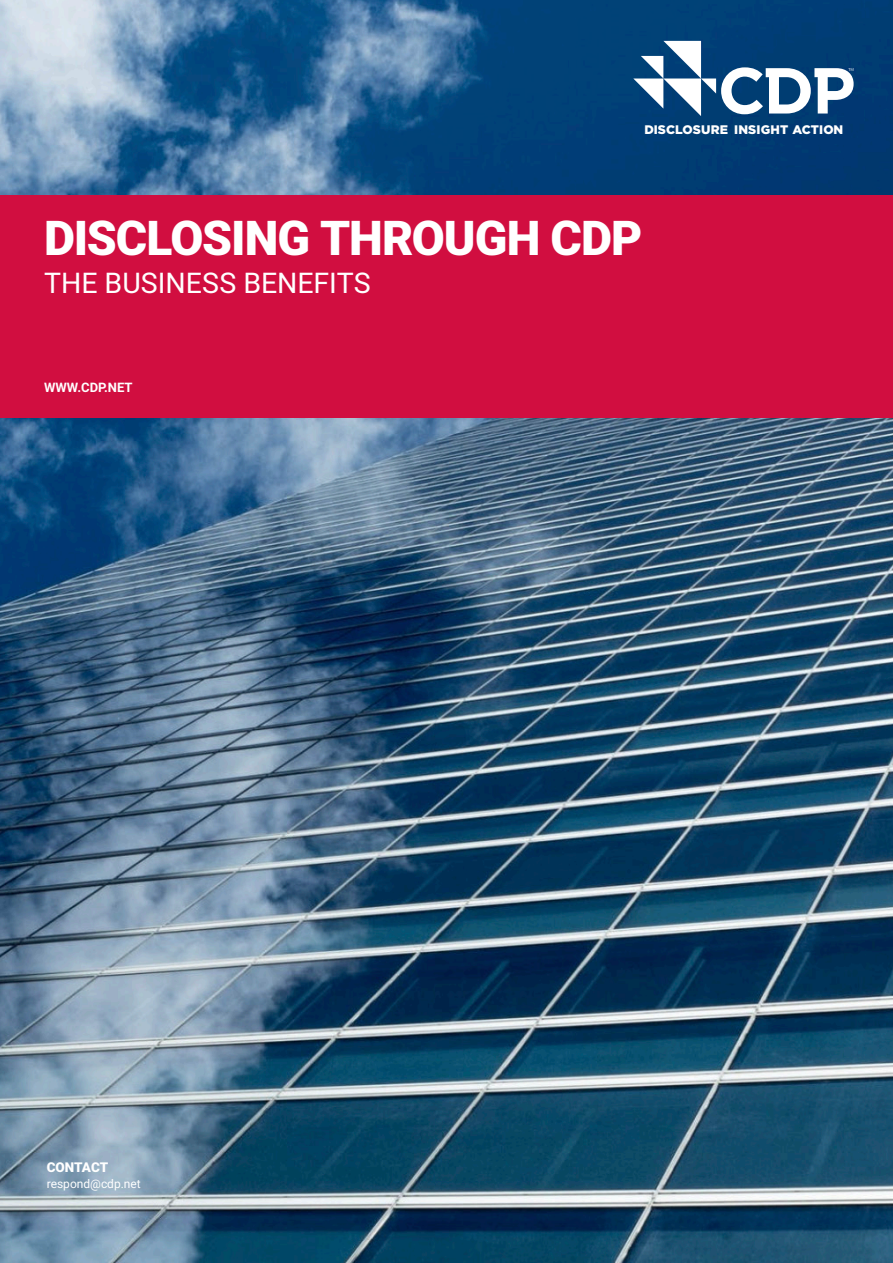
<style>
.page{position:relative;width:893px;height:1263px;background:#fff}
.page>*{position:absolute;margin:0;border:0;box-sizing:border-box;transform-origin:0 0}
.t1{font:900 48px "Roboto";letter-spacing:-.02em;color:#fff}
.t2{font:28.5px "Roboto";color:#fff}
.Paragraph_Style1{font:900 13.5px "Roboto";letter-spacing:-.01em;color:#fff}
.t3{font:700 13.05px "Roboto";color:#fff}
.t4{font:900 12.45px "Gotham";letter-spacing:.005em;color:#fff}
.Paragraph_Style1-2{font:12px "Roboto";color:#fff}
</style>
<div class="page">
<img style="left:0;top:0;width:893px;height:1263px">
<div style="left:0;top:196px;width:893px;height:222px;background:#d10e40"></div>
<svg style="left:633px;top:41px;width:221px;height:75px"></svg>
<p class="t4" style="left:644px;top:122px;width:200px">DISCLOSURE INSIGHT ACTION</p>
<p class="t1" style="left:44px;top:204px;width:600px">DISCLOSING THROUGH CDP</p>
<p class="t2" style="left:44px;top:262px;width:328px">THE BUSINESS BENEFITS</p>
<p class="t3" style="left:44px;top:378px;width:90px">WWW.CDP.NET</p>
<p class="Paragraph_Style1" style="left:47px;top:1157px;width:63px">CONTACT</p>
<p class="Paragraph_Style1-2" style="left:47px;top:1175px;width:96px">respond@cdp.net</p>
</div>
